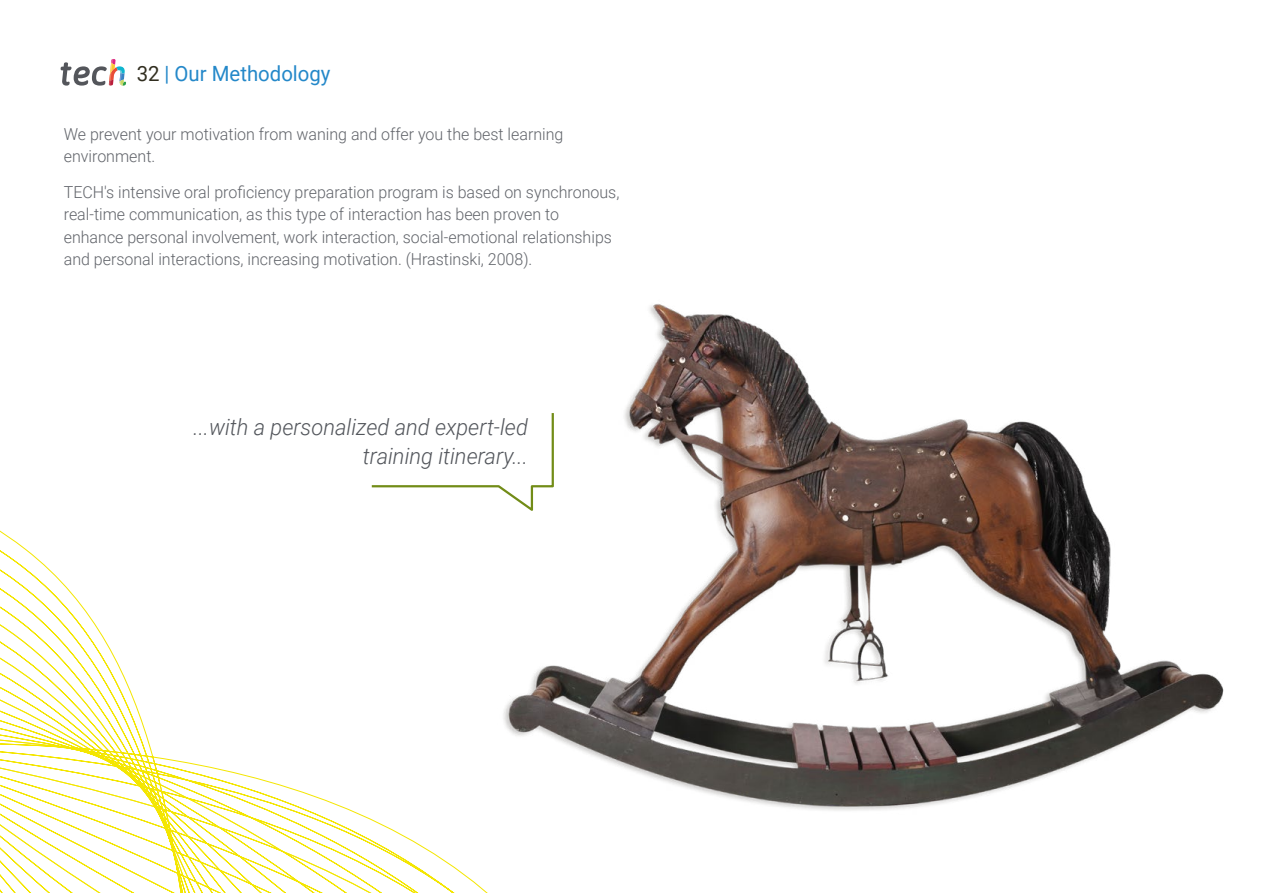
<style>
.page{position:relative;width:1263px;height:893px;background:#fff}
.page>*{position:absolute;margin:0;border:0;box-sizing:border-box;transform-origin:0 0}
.t1{font:italic 300 22.5px/28.5px "Roboto";color:#52555b;text-align:right}
.t2{font:21px "Roboto";color:#2488c9}
.t3{font:300 16.5px/22.5px "Roboto";color:#61646a}
.s1{color:#312e20}
</style>
<div class="page">
<svg style="left:61px;top:59px;width:65px;height:27px"></svg>
<img style="left:508px;top:304px;width:716px;height:507px">
<svg style="left:0;top:530px;width:508px;height:363px"></svg>
<svg style="left:371px;top:411px;width:184px;height:103px"></svg>
<p class="t2" style="left:137px;top:59px;width:195px"><span class="s1">32</span> | Our Methodology</p>
<p class="t3" style="left:64px;top:122px;width:501px">We prevent your motivation from waning and offer you the best learning environment.</p>
<p class="t3" style="left:64px;top:180px;width:557px">TECH's intensive oral proficiency preparation program is based on synchronous, real-time communication, as this type of interaction has been proven to enhance personal involvement, work interaction, social-emotional relationships and personal interactions, increasing motivation. (Hrastinski, 2008).</p>
<h1 class="t1" style="left:194px;top:412px;width:336px">...with a personalized and expert-led training itinerary...</h1>
</div>
